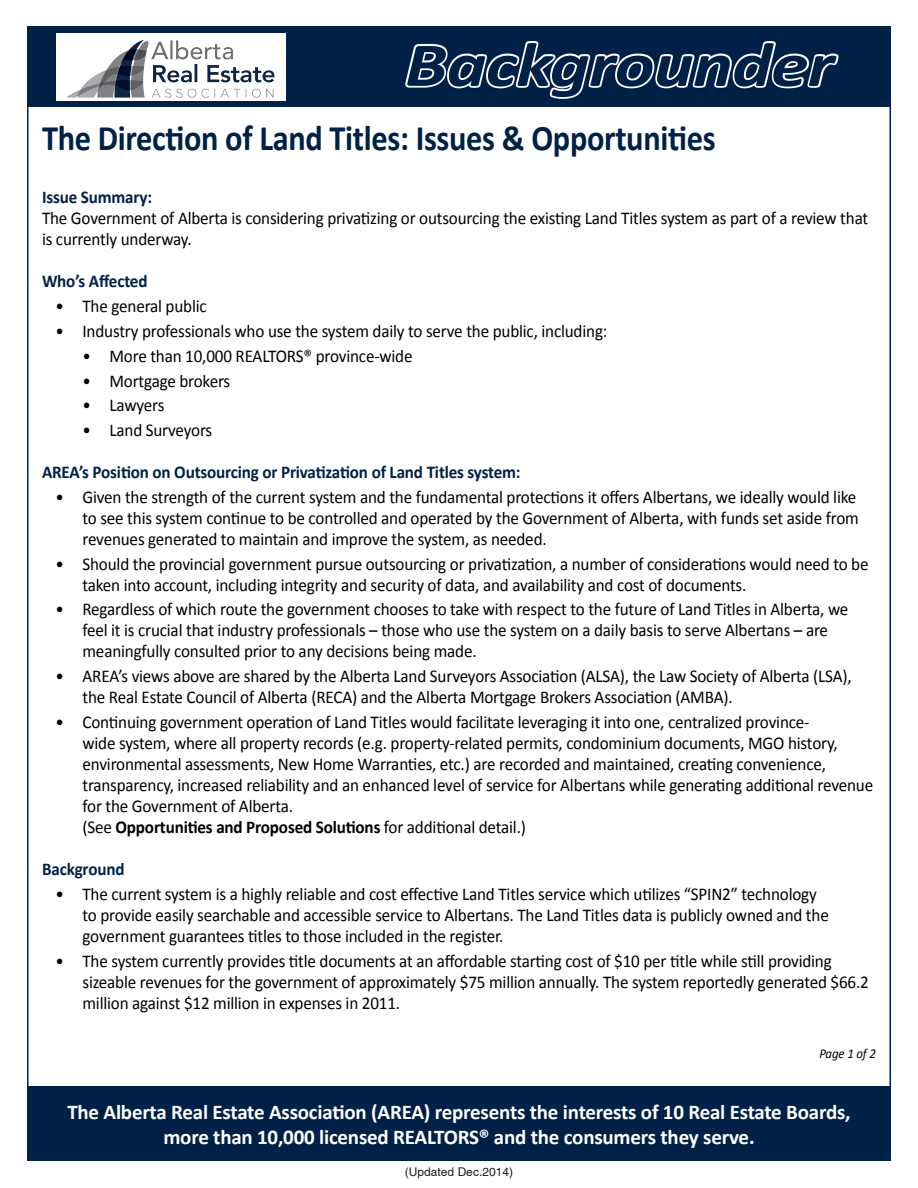
<style>
.page{position:relative;width:918px;height:1188px;background:#fff}
.page>*{position:absolute;margin:0;border:0;box-sizing:border-box;transform-origin:0 0}
.t1{font:italic 700 63px "Calibri";letter-spacing:-.01em;color:#002147;scale:1.2 1}
.t2{font:700 36px "Calibri";letter-spacing:-.01em;color:#002147;scale:.9 1}
.t3{font:700 21px "Calibri";letter-spacing:-.01em;color:#fff}
.t4{font:18px/21px "Calibri";letter-spacing:-.01em;color:#000;scale:.95 1}
.t5{font:700 18px "Calibri";letter-spacing:-.01em;color:#002147;scale:.95 1}
.t6{font:italic 13.5px "Calibri";letter-spacing:-.01em;color:#000;scale:.95 1}
.t7{font:12px "Helvetica";color:#231f20}
.s1{font-weight:700}
</style>
<div class="page">
<div style="left:27px;top:26px;width:864px;height:81px;background:#002147"></div>
<svg style="left:405px;top:41px;width:433px;height:58px"></svg>
<div style="left:56px;top:33px;width:230px;height:67px;background:#fff"></div>
<img style="left:66px;top:39px;width:209px;height:59px">
<div style="left:27px;top:1087px;width:864px;height:74px;background:#002147"></div>
<p class="t1" style="left:405px;top:25px;width:359px">Backgrounder</p>
<p class="t2" style="left:42px;top:115px;width:750px">The Direction of Land Titles: Issues &amp; Opportunities</p>
<p class="t5" style="left:42px;top:186px;width:117px">Issue Summary:</p>
<p class="t4" style="left:42px;top:208px;width:871px">The Government of Alberta is considering privatizing or outsourcing the existing Land Titles system as part of a review that is currently underway.</p>
<p class="t5" style="left:42px;top:270px;width:113px">Who’s Affected</p>
<p class="t4" style="left:56px;top:296px;width:161px">• The general public</p>
<p class="t4" style="left:56px;top:321px;width:583px">• Industry professionals who use the system daily to serve the public, including:</p>
<p class="t4" style="left:82px;top:345px;width:349px">• More than 10,000 REALTORS® province-wide</p>
<p class="t4" style="left:82px;top:370px;width:157px">• Mortgage brokers</p>
<p class="t4" style="left:82px;top:395px;width:88px">• Lawyers</p>
<p class="t4" style="left:82px;top:420px;width:138px">• Land Surveyors</p>
<p class="t5" style="left:42px;top:461px;width:505px">AREA’s Position on Outsourcing or Privatization of Land Titles system:</p>
<p class="t4" style="left:82px;top:486px;width:819px;text-indent:-27px">• Given the strength of the current system and the fundamental protections it offers Albertans, we ideally would like to see this system continue to be controlled and operated by the Government of Alberta, with funds set aside from revenues generated to maintain and improve the system, as needed.</p>
<p class="t4" style="left:82px;top:553px;width:829px;text-indent:-27px">• Should the provincial government pursue outsourcing or privatization, a number of considerations would need to be taken into account, including integrity and security of data, and availability and cost of documents.</p>
<p class="t4" style="left:82px;top:599px;width:808px;text-indent:-27px">• Regardless of which route the government chooses to take with respect to the future of Land Titles in Alberta, we feel it is crucial that industry professionals – those who use the system on a daily basis to serve Albertans – are meaningfully consulted prior to any decisions being made.</p>
<p class="t4" style="left:82px;top:666px;width:811px;text-indent:-27px">• AREA’s views above are shared by the Alberta Land Surveyors Association (ALSA), the Law Society of Alberta (LSA), the Real Estate Council of Alberta (RECA) and the Alberta Mortgage Brokers Association (AMBA).</p>
<p class="t4" style="left:82px;top:712px;width:834px;text-indent:-27px">• Continuing government operation of Land Titles would facilitate leveraging it into one, centralized province-<br>wide system, where all property records (e.g. property-related permits, condominium documents, MGO history, environmental assessments, New Home Warranties, etc.) are recorded and maintained, creating convenience, transparency, increased reliability and an enhanced level of service for Albertans while generating additional revenue for the Government of Alberta.<br>(See <span class="s1">Opportunities and Proposed Solutions</span> for additional detail.)</p>
<p class="t5" style="left:42px;top:858px;width:88px">Background</p>
<p class="t4" style="left:82px;top:883px;width:787px;text-indent:-27px">• The current system is a highly reliable and cost effective Land Titles service which utilizes “SPIN2” technology to provide easily searchable and accessible service to Albertans. The Land Titles data is publicly owned and the government guarantees titles to those included in the register.</p>
<p class="t4" style="left:82px;top:950px;width:829px;text-indent:-27px">• The system currently provides title documents at an affordable starting cost of $10 per title while still providing sizeable revenues for the government of approximately $75 million annually. The system reportedly generated $66.2 million against $12 million in expenses in 2011.</p>
<p class="t6" style="left:819px;top:1044px;width:61px">Page 1 of 2</p>
<p class="t3" style="left:67px;top:1099px;width:785px">The Alberta Real Estate Association (AREA) represents the interests of 10 Real Estate Boards,</p>
<p class="t3" style="left:163px;top:1124px;width:593px">more than 10,000 licensed REALTORS® and the consumers they serve.</p>
<p class="t7" style="left:405px;top:1165px;width:110px">(Updated Dec.2014)</p>
</div>
